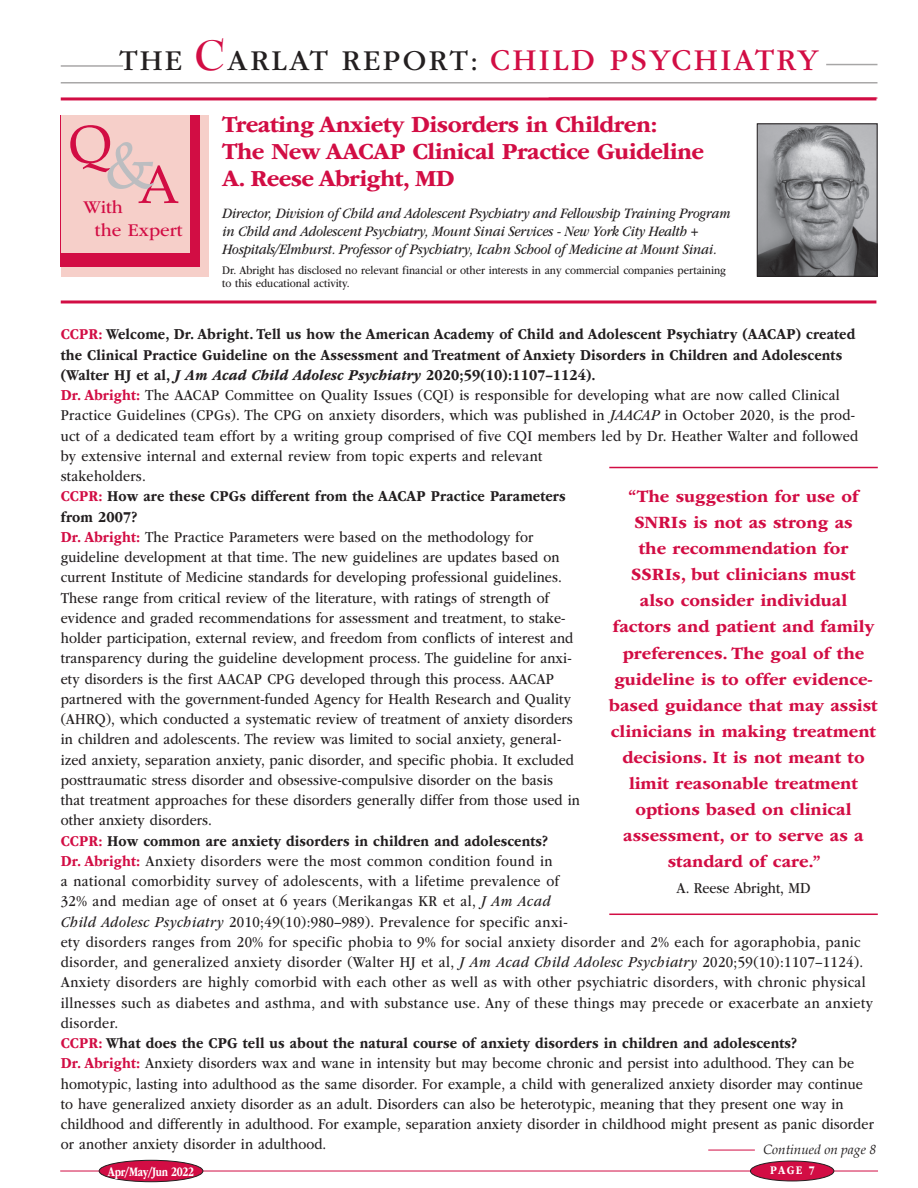
<style>
.page{position:relative;width:918px;height:1188px;background:#fff}
.page>*{position:absolute;margin:0;border:0;box-sizing:border-box;transform-origin:0 0}
.t1{font:65.55px "Book Antiqua";color:#bcbdc0}
.t2{font:53.85px "Book Antiqua";color:#d20d44}
.t3{font:30px "ITC Garamond Std";letter-spacing:.075em;color:#231f20}
.t4{font:700 24px/27px "ITC Garamond Std";letter-spacing:-.02em;color:#d20d44}
.t5{font:18.75px "ITC Garamond Std";color:#d20d44}
.t6{font:700 18px/26.1px "ITC Garamond Std";color:#d20d44;text-align:center}
.t7{font:15.75px/20.2px "ITC Garamond Std";letter-spacing:.01em;color:#231f20;scale:.88 1}
.t8{font:italic 15px/18px "ITC Garamond Std";letter-spacing:-.01em;color:#231f20;scale:.88 1}
.t9{font:italic 13.5px "Book Antiqua";color:#231f20}
.t10{font:700 13.5px "ITC Garamond Std";letter-spacing:-.03em;color:#fff;scale:.75 1}
.t11{font:700 12.15px "ITC Garamond Std";color:#fff;scale:.85 1}
.t12{font:12px/13.5px "ITC Garamond Std";color:#231f20;scale:.88 1}
.s1{font-family:"Bernhard Modern Std";font-weight:700;font-size:46.5px;color:#d20d44}
.s2{font-size:31.5px;color:#d20d44}
.s3{font-weight:700;color:#d20d44}
.s4{font-weight:700}
.s5{font-weight:700;font-style:italic}
.s6{font-style:italic}
</style>
<div class="page">
<hr style="left:61px;top:82px;width:817px;height:2px;background:#231f20">
<hr style="left:60px;top:1171px;width:818px;height:1px;background:#d20d44">
<div style="left:750px;top:1161px;width:84px;height:20px;background:#d20d44;border-radius:50%"></div>
<div style="left:750px;top:1161px;width:84px;height:20px;border:1px solid #231f20;border-radius:50%"></div>
<div style="left:99px;top:1160px;width:104px;height:22px;background:#d20d44;border-radius:50%"></div>
<div style="left:99px;top:1160px;width:104px;height:22px;border:1px solid #231f20;border-radius:50%"></div>
<hr style="left:826px;top:64px;width:51px;height:1px;background:#231f20">
<hr style="left:61px;top:65px;width:62px;height:2px;background:#231f20">
<div style="left:61px;top:115px;width:147px;height:162px;background:#f6cfc9"></div>
<div style="left:61px;top:115px;width:139px;height:152px;background:#d20d44"></div>
<div style="left:61px;top:115px;width:129px;height:138px;background:#f6cfc9"></div>
<hr style="left:61px;top:300px;width:815px;height:3px;background:#d20d44">
<img style="left:759px;top:125px;width:117px;height:150px">
<div style="left:757px;top:123px;width:121px;height:154px;border:1px solid #231f20"></div>
<hr style="left:609px;top:467px;width:269px;height:1px;background:#d20d44">
<hr style="left:609px;top:914px;width:269px;height:1px;background:#d20d44">
<hr style="left:61px;top:97px;width:815px;height:3px;background:#d20d44">
<hr style="left:549px;top:98px;width:329px;height:1px;background:#d20d44">
<hr style="left:708px;top:1150px;width:47px;height:1px;background:#d20d44">
<h3 class="t3" style="left:119px;top:44px;width:701px">THE <span class="s1">C</span>ARLAT REPORT: <span class="s2">CHILD PSYCHIATRY</span></h3>
<h2 class="t2" style="left:69px;top:111px;width:44px">Q</h2>
<p class="t5" style="left:83px;top:197px;width:41px">With</p>
<h1 class="t1" style="left:104px;top:125px;width:52px">&amp;</h1>
<h2 class="t2" style="left:138px;top:151px;width:43px">A</h2>
<p class="t5" style="left:95px;top:220px;width:89px">the Expert</p>
<h3 class="t4" style="left:222px;top:111px;width:484px">Treating Anxiety Disorders in Children:<br>The New AACAP Clinical Practice Guideline<br>A. Reese Abright, MD</h3>
<p class="t8" style="left:222px;top:204px;width:579px">Director, Division of Child and Adolescent Psychiatry and Fellowship Training Program in Child and Adolescent Psychiatry, Mount Sinai Services - New York City Health +<br>Hospitals/Elmhurst. Professor of Psychiatry, Icahn School of Medicine at Mount Sinai.</p>
<p class="t12" style="left:222px;top:264px;width:574px">Dr. Abright has disclosed no relevant financial or other interests in any commercial companies pertaining to this educational activity.</p>
<p class="t7" style="left:61px;top:324px;width:926px"><span class="s3">CCPR:</span> <span class="s4">Welcome, Dr. Abright. Tell us how the American Academy of Child and Adolescent Psychiatry (AACAP) created the Clinical Practice Guideline on the Assessment and Treatment of Anxiety Disorders in Children and Adolescents (Walter HJ et al,</span> <span class="s5">J Am Acad Child Adolesc Psychiatry</span> <span class="s4">2020;59(10):1107–1124).<br></span><span class="s3">Dr. Abright:</span> The AACAP Committee on Quality Issues (CQI) is responsible for developing what are now called Clinical Practice Guidelines (CPGs). The CPG on anxiety disorders, which was published in <span class="s6">JAACAP</span> in October 2020, is the prod&shy;uct of a dedicated team effort by a writing group comprised of five CQI members led by Dr. Heather Walter and followed by extensive internal and external review from topic experts and relevant<br>stakeholders.<br><span class="s3">CCPR:</span> <span class="s4">How are these CPGs different from the AACAP Practice Parameters<br>from 2007?<br></span><span class="s3">Dr. Abright:</span> The Practice Parameters were based on the methodology for<br>guideline development at that time. The new guidelines are updates based on<br>current Institute of Medicine standards for developing professional guidelines.<br>These range from critical review of the literature, with ratings of strength of<br>evidence and graded recommendations for assessment and treatment, to stake-<br>holder participation, external review, and freedom from conflicts of interest and<br>transparency during the guideline development process. The guideline for anxi-<br>ety disorders is the first AACAP CPG developed through this process. AACAP<br>partnered with the government-funded Agency for Health Research and Quality<br>(AHRQ), which conducted a systematic review of treatment of anxiety disorders<br>in children and adolescents. The review was limited to social anxiety, general-<br>ized anxiety, separation anxiety, panic disorder, and specific phobia. It excluded<br>posttraumatic stress disorder and obsessive-compulsive disorder on the basis<br>that treatment approaches for these disorders generally differ from those used in<br>other anxiety disorders.<br><span class="s3">CCPR:</span> <span class="s4">How common are anxiety disorders in children and adolescents?<br></span><span class="s3">Dr. Abright:</span> Anxiety disorders were the most common condition found in<br>a national comorbidity survey of adolescents, with a lifetime prevalence of<br>32% and median age of onset at 6 years (Merikangas KR et al, <span class="s6">J Am Acad<br>Child Adolesc Psychiatry</span> 2010;49(10):980–989). Prevalence for specific anxi-<br>ety disorders ranges from 20% for specific phobia to 9% for social anxiety disorder and 2% each for agoraphobia, panic disorder, and generalized anxiety disorder (Walter HJ et al, <span class="s6">J Am Acad Child Adolesc Psychiatry</span> 2020;59(10):1107–1124).<br>Anxiety disorders are highly comorbid with each other as well as with other psychiatric disorders, with chronic physical illnesses such as diabetes and asthma, and with substance use. Any of these things may precede or exacerbate an anxiety disorder.<br><span class="s3">CCPR:</span> <span class="s4">What does the CPG tell us about the natural course of anxiety disorders in children and adolescents?<br></span><span class="s3">Dr. Abright:</span> Anxiety disorders wax and wane in intensity but may become chronic and persist into adulthood. They can be homotypic, lasting into adulthood as the same disorder. For example, a child with generalized anxiety disorder may continue to have generalized anxiety disorder as an adult. Disorders can also be heterotypic, meaning that they present one way in childhood and differently in adulthood. For example, separation anxiety disorder in childhood might present as panic disorder or another anxiety disorder in adulthood.</p>
<p class="t6" style="left:609px;top:483px;width:270px">“The suggestion for use of<br>SNRIs is not as strong as<br>the recommendation for<br>SSRIs, but clinicians must<br>also consider individual factors and patient and family preferences. The goal of the guideline is to offer evidence&shy;based guidance that may assist clinicians in making treatment decisions. It is not meant to limit reasonable treatment options based on clinical assessment, or to serve as a standard of care.”</p>
<p class="t7" style="left:677px;top:878px;width:154px">A. Reese Abright, MD</p>
<p class="t9" style="left:763px;top:1142px;width:114px">Continued on page 8</p>
<p class="t10" style="left:108px;top:1164px;width:117px">Apr/May/Jun 2022</p>
<p class="t11" style="left:770px;top:1164px;width:54px">PAGE 7</p>
</div>
